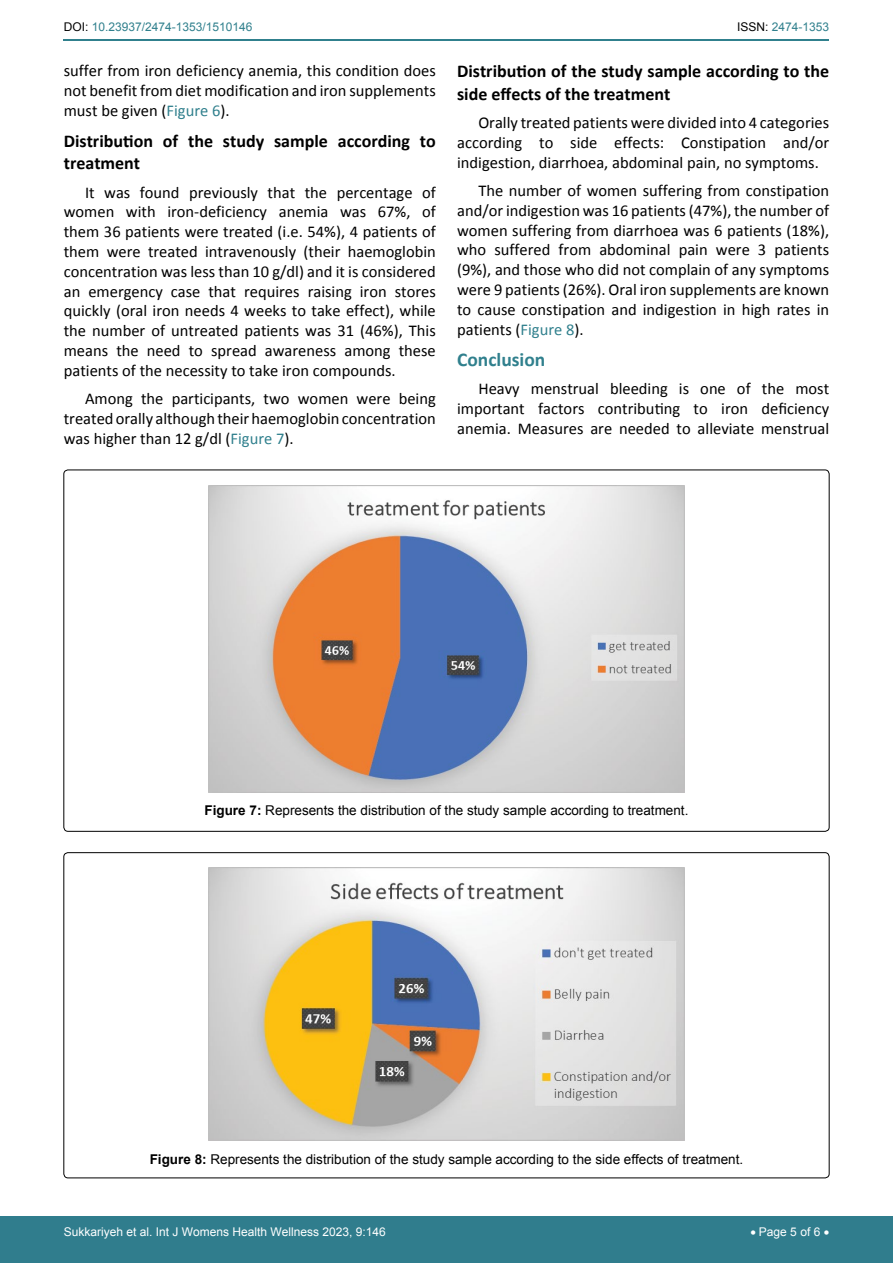
<style>
.page{position:relative;width:893px;height:1263px;background:#fff}
.page>*{position:absolute;margin:0;border:0;box-sizing:border-box;transform-origin:0 0}
.t1{font:700 19.5px "Calibri";color:#30808d}
.t2{font:700 18px/22.5px "Calibri";color:#000}
.t3{font:16.5px/19.8px "Calibri";color:#000;text-align:justify}
.t4{font:13.5px "Arial";color:#000}
.t5{font:12px "Arial";color:#fff}
.t6{font:12px "Arial";color:#30808d}
.s1{color:#000}
.s2{color:#30808d}
.s3{font-weight:700}
</style>
<div class="page">
<hr style="left:64px;top:40px;width:765px;height:1px;background:#30808d">
<div style="left:0;top:1217px;width:893px;height:46px;background:#307d8d"></div>
<img style="left:209px;top:486px;width:475px;height:307px">
<img style="left:209px;top:867px;width:475px;height:274px">
<p class="t6" style="left:64px;top:19px;width:190px"><span class="s1">DOI:</span> 10.23937/2474-1353/1510146</p>
<p class="t6" style="left:737px;top:19px;width:94px"><span class="s1">ISSN:</span> 2474-1353</p>
<p class="t3" style="left:64px;top:61px;width:374px">suffer from iron deficiency anemia, this condition does not benefit from diet modification and iron supplements must be given (<span class="s2">Figure 6</span>).</p>
<p class="t2" style="left:64px;top:130px;width:374px">Distribution of the study sample according to treatment</p>
<p class="t3" style="left:64px;top:182px;width:374px;text-indent:21px">It was found previously that the percentage of women with iron-deficiency anemia was 67%, of them 36 patients were treated (i.e. 54%), 4 patients of them were treated intravenously (their haemoglobin concentration was less than 10 g/dl) and it is considered an emergency case that requires raising iron stores quickly (oral iron needs 4 weeks to take effect), while the number of untreated patients was 31 (46%), This means the need to spread awareness among these patients of the necessity to take iron compounds.</p>
<p class="t3" style="left:64px;top:389px;width:374px;text-indent:21px">Among the participants, two women were being treated orally although their haemoglobin concentration was higher than 12 g/dl (<span class="s2">Figure 7</span>).</p>
<p class="t2" style="left:457px;top:60px;width:374px">Distribution of the study sample according to the side effects of the treatment</p>
<p class="t3" style="left:457px;top:113px;width:374px;text-indent:21px">Orally treated patients were divided into 4 categories according to side effects: Constipation and/or indigestion, diarrhoea, abdominal pain, no symptoms.</p>
<p class="t3" style="left:457px;top:181px;width:374px;text-indent:21px">The number of women suffering from constipation and/or indigestion was 16 patients (47%), the number of women suffering from diarrhoea was 6 patients (18%), who suffered from abdominal pain were 3 patients (9%), and those who did not complain of any symptoms were 9 patients (26%). Oral iron supplements are known to cause constipation and indigestion in high rates in patients (<span class="s2">Figure 8</span>).</p>
<p class="t1" style="left:457px;top:347px;width:90px">Conclusion</p>
<p class="t3" style="left:457px;top:379px;width:374px;text-indent:21px">Heavy menstrual bleeding is one of the most important factors contributing to iron deficiency anemia. Measures are needed to alleviate menstrual</p>
<p class="t4" style="left:204px;top:802px;width:485px"><span class="s3">Figure 7:</span> Represents the distribution of the study sample according to treatment.</p>
<p class="t4" style="left:150px;top:1150px;width:595px"><span class="s3">Figure 8:</span> Represents the distribution of the study sample according to the side effects of treatment.</p>
<p class="t5" style="left:64px;top:1223px;width:324px">Sukkariyeh et al. Int J Womens Health Wellness 2023, 9:146</p>
<p class="t5" style="left:750px;top:1223px;width:80px">• Page 5 of 6 •</p>
</div>
